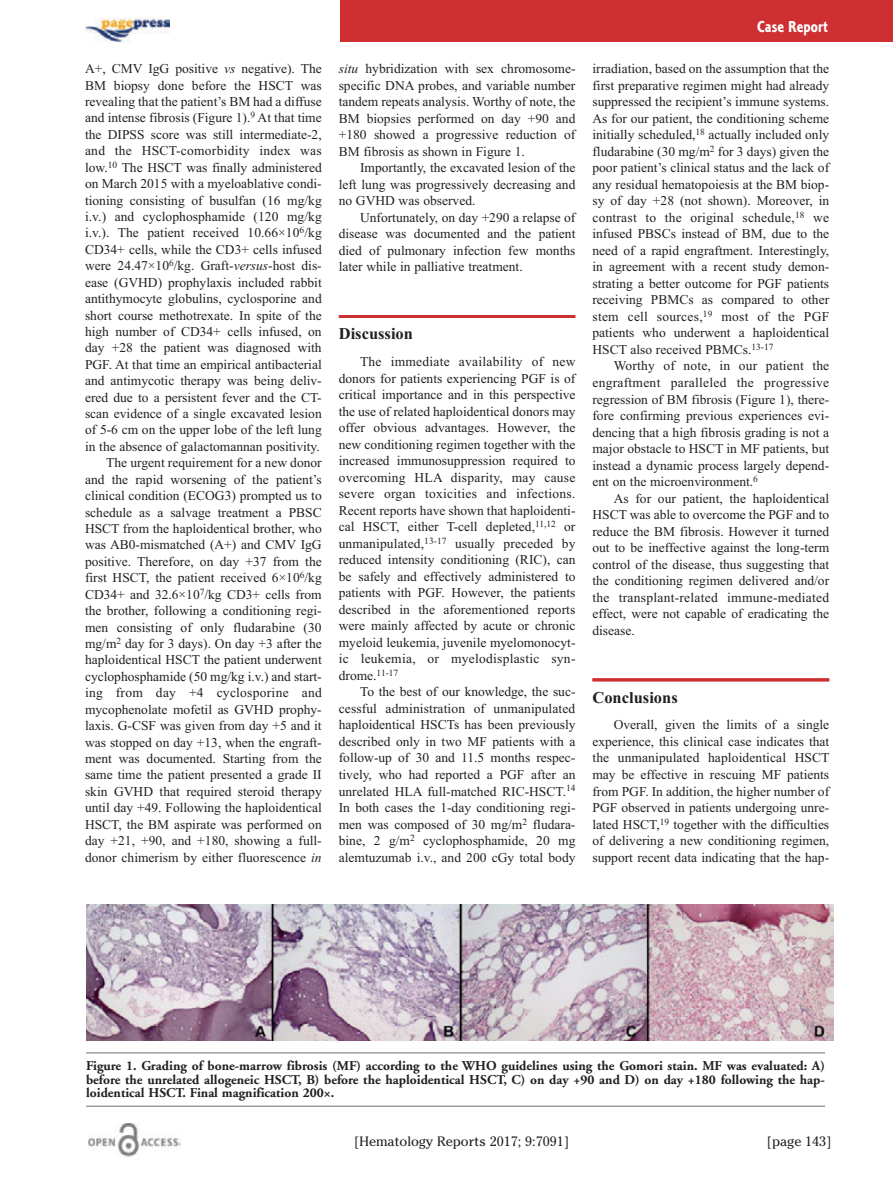
<style>
.page{position:relative;width:893px;height:1191px;background:#fff}
.page>*{position:absolute;margin:0;border:0;box-sizing:border-box;transform-origin:0 0}
.t1{font:700 16.5px "Times New Roman";color:#231f20}
.t2{font:16.5px "Corinthian Bold Condensed Plain";color:#fff}
.t3{font:13.5px/16.5px "Times New Roman";color:#231f20;text-align:justify}
.t4{font:700 13.5px/13.5px "Adobe Garamond";color:#231f20;text-align:justify}
.t5{font:13.5px "Cheltenham";color:#231f20}
.s1{font-style:italic}
</style>
<div class="page">
<hr style="left:339px;top:315px;width:236px;height:3px;background:#ce3031">
<hr style="left:592px;top:678px;width:237px;height:3px;background:#ce3031">
<div style="left:340px;top:0;width:553px;height:42px;background:#ce3031"></div>
<img style="left:85px;top:17px;width:85px;height:26px">
<img style="left:88px;top:1123px;width:93px;height:34px">
<hr style="left:86px;top:1052px;width:739px;height:1px;background:#6c6d70">
<hr style="left:86px;top:1105px;width:739px;height:1px;background:#6c6d70">
<img style="left:86px;top:904px;width:747px;height:136px">
<p class="t3" style="left:85px;top:60px;width:238px;text-align:right">A+, CMV IgG positive <span class="s1">vs</span> negative). The BM biopsy done before the HSCT was revealing that the patient’s BM had a diffuse and intense fibrosis (Figure 1).<sup>9</sup> At that time the DIPSS score was still intermediate-2, and the HSCT-comorbidity index was low.<sup>10</sup> The HSCT was finally administered on March 2015 with a myeloablative condi&shy;tioning consisting of busulfan (16 mg/kg i.v.) and cyclophosphamide (120 mg/kg i.v.). The patient received 10.66×10<sup>6</sup>/kg CD34+ cells, while the CD3+ cells infused were 24.47×10<sup>6</sup>/kg. Graft-<span class="s1">versus</span>-host dis&shy;ease (GVHD) prophylaxis included rabbit antithymocyte globulins, cyclosporine and short course methotrexate. In spite of the high number of CD34+ cells infused, on day +28 the patient was diagnosed with PGF. At that time an empirical antibacterial and antimycotic therapy was being deliv&shy;ered due to a persistent fever and the CT&shy;scan evidence of a single excavated lesion of 5-6 cm on the upper lobe of the left lung in the absence of galactomannan positivity.<br>The urgent requirement for a new donor and the rapid worsening of the patient’s clinical condition (ECOG3) prompted us to schedule as a salvage treatment a PBSC HSCT from the haploidentical brother, who was AB0-mismatched (A+) and CMV IgG positive. Therefore, on day +37 from the first HSCT, the patient received 6×10<sup>6</sup>/kg CD34+ and 32.6×10<sup>7</sup>/kg CD3+ cells from the brother, following a conditioning regi&shy;men consisting of only fludarabine (30 mg/m<sup>2</sup> day for 3 days). On day +3 after the haploidentical HSCT the patient underwent cyclophosphamide (50 mg/kg i.v.) and start&shy;ing from day +4 cyclosporine and mycophenolate mofetil as GVHD prophy&shy;laxis. G-CSF was given from day +5 and it was stopped on day +13, when the engraft&shy;ment was documented. Starting from the same time the patient presented a grade II skin GVHD that required steroid therapy until day +49. Following the haploidentical HSCT, the BM aspirate was performed on day +21, +90, and +180, showing a full&shy;donor chimerism by either fluorescence <span class="s1">in</span></p>
<p class="t3" style="left:339px;top:60px;width:238px"><span class="s1">situ</span> hybridization with sex chromosome&shy;specific DNA probes, and variable number tandem repeats analysis. Worthy of note, the BM biopsies performed on day +90 and +180 showed a progressive reduction of BM fibrosis as shown in Figure 1.</p>
<p class="t3" style="left:339px;top:159px;width:238px;text-indent:21px">Importantly, the excavated lesion of the left lung was progressively decreasing and no GVHD was observed.</p>
<p class="t3" style="left:339px;top:209px;width:238px;text-indent:21px">Unfortunately, on day +290 a relapse of disease was documented and the patient died of pulmonary infection few months later while in palliative treatment.</p>
<p class="t1" style="left:339px;top:324px;width:76px">Discussion</p>
<p class="t3" style="left:339px;top:353px;width:238px;text-indent:21px">The immediate availability of new donors for patients experiencing PGF is of critical importance and in this perspective the use of related haploidentical donors may offer obvious advantages. However, the new conditioning regimen together with the increased immunosuppression required to overcoming HLA disparity, may cause severe organ toxicities and infections.<br>Recent reports have shown that haploidenti&shy;cal HSCT, either T-cell depleted,<sup>11,12</sup> or unmanipulated,<sup>13-17</sup> usually preceded by reduced intensity conditioning (RIC), can be safely and effectively administered to patients with PGF. However, the patients described in the aforementioned reports were mainly affected by acute or chronic myeloid leukemia, juvenile myelomonocyt&shy;ic leukemia, or myelodisplastic syn&shy;drome.<sup>11-17</sup></p>
<p class="t3" style="left:339px;top:683px;width:238px;text-indent:21px">To the best of our knowledge, the suc&shy;cessful administration of unmanipulated haploidentical HSCTs has been previously described only in two MF patients with a follow-up of 30 and 11.5 months respec&shy;tively, who had reported a PGF after an unrelated HLA full-matched RIC-HSCT.<sup>14<br></sup>In both cases the 1-day conditioning regi&shy;men was composed of 30 mg/m<sup>2</sup> fludara&shy;bine, 2 g/m<sup>2</sup> cyclophosphamide, 20 mg alemtuzumab i.v., and 200 cGy total body</p>
<p class="t2" style="left:757px;top:21px;width:72px">Case Report</p>
<p class="t3" style="left:592px;top:60px;width:238px">irradiation, based on the assumption that the first preparative regimen might had already suppressed the recipient’s immune systems.<br>As for our patient, the conditioning scheme initially scheduled,<sup>18</sup> actually included only fludarabine (30 mg/m<sup>2</sup> for 3 days) given the poor patient’s clinical status and the lack of any residual hematopoiesis at the BM biop&shy;sy of day +28 (not shown). Moreover, in contrast to the original schedule,<sup>18</sup> we infused PBSCs instead of BM, due to the need of a rapid engraftment. Interestingly, in agreement with a recent study demon&shy;strating a better outcome for PGF patients receiving PBMCs as compared to other stem cell sources,<sup>19</sup> most of the PGF patients who underwent a haploidentical HSCT also received PBMCs.<sup>13-17</sup></p>
<p class="t3" style="left:592px;top:357px;width:238px;text-indent:21px">Worthy of note, in our patient the engraftment paralleled the progressive regression of BM fibrosis (Figure 1), there&shy;fore confirming previous experiences evi&shy;dencing that a high fibrosis grading is not a major obstacle to HSCT in MF patients, but instead a dynamic process largely depend&shy;ent on the microenvironment.<sup>6</sup></p>
<p class="t3" style="left:592px;top:490px;width:238px;text-indent:21px">As for our patient, the haploidentical HSCT was able to overcome the PGF and to reduce the BM fibrosis. However it turned out to be ineffective against the long-term control of the disease, thus suggesting that the conditioning regimen delivered and/or the transplant-related immune-mediated effect, were not capable of eradicating the disease.</p>
<p class="t1" style="left:592px;top:687px;width:87px">Conclusions</p>
<p class="t3" style="left:592px;top:716px;width:239px;text-indent:21px">Overall, given the limits of a single experience, this clinical case indicates that the unmanipulated haploidentical HSCT may be effective in rescuing MF patients from PGF. In addition, the higher number of PGF observed in patients undergoing unre&shy;lated HSCT,<sup>19</sup> together with the difficulties of delivering a new conditioning regimen, support recent data indicating that the hap-</p>
<p class="t4" style="left:86px;top:1060px;width:740px">Figure 1. Grading of bone-marrow fibrosis (MF) according to the WHO guidelines using the Gomori stain. MF was evaluated: A) before the unrelated allogeneic HSCT, B) before the haploidentical HSCT, C) on day +90 and D) on day +180 following the hap&shy;loidentical HSCT. Final magnification 200×.</p>
<p class="t5" style="left:354px;top:1133px;width:217px">[Hematology Reports 2017; 9:7091]</p>
<p class="t5" style="left:767px;top:1133px;width:66px">[page 143]</p>
</div>
